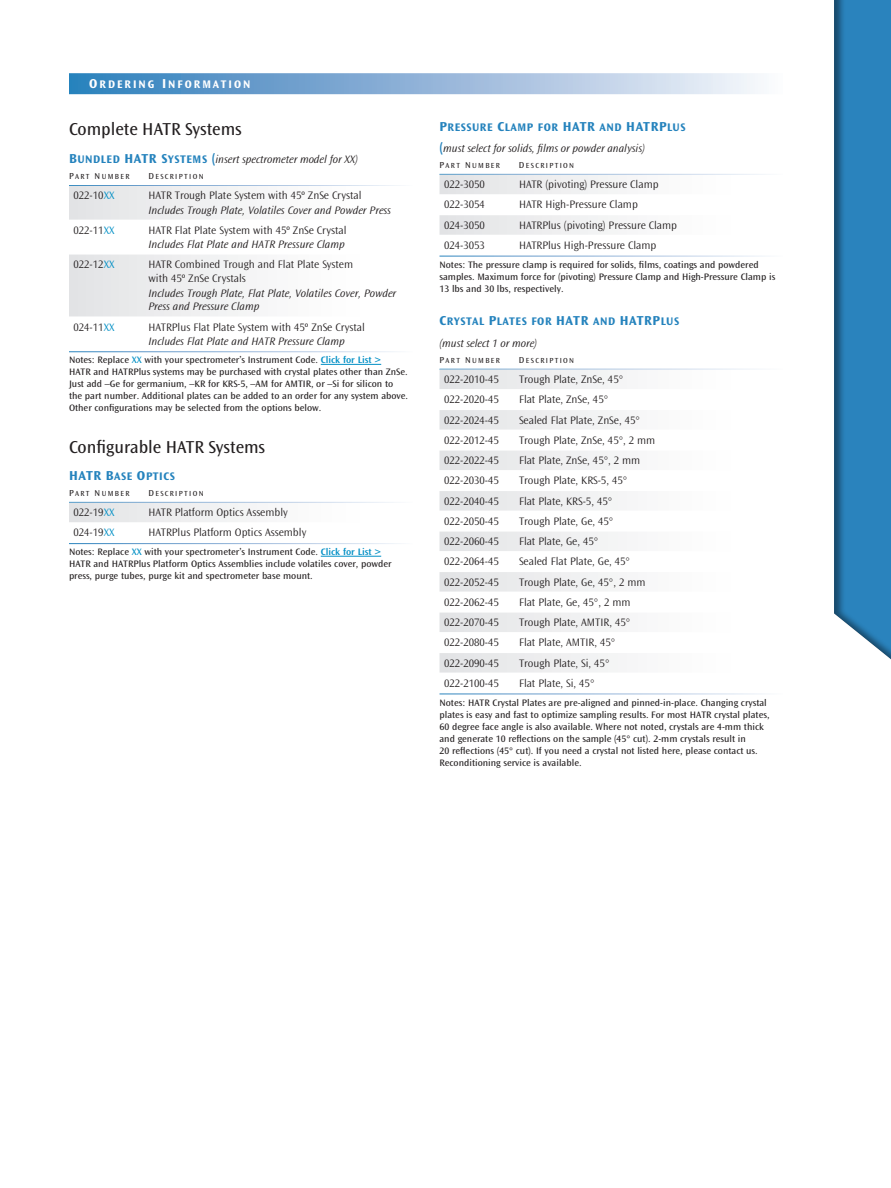
<style>
.page{position:relative;width:891px;height:1188px;background:#fff}
.page>*{position:absolute;margin:0;border:0;box-sizing:border-box;transform-origin:0 0}
.t1{font:18px "Ocean Sans Std";color:#231f20}
.t2{font:11.55px "Ocean Sans Std Bold SC850";letter-spacing:.045em;color:#2583bd}
.Ordering_Head_Gradie{font:11.55px "Ocean Sans Std Bold SC850";letter-spacing:.175em;color:#fff}
.t3{font:300 11.25px/14px "Ocean Sans Std";color:#231f20}
.t4{font:italic 300 11.25px "Ocean Sans Std";color:#231f20}
.t5{font:9.75px/12px "Ocean Sans Std";color:#231f20}
.t6{font:7.65px "Ocean Sans Std Book SC850";letter-spacing:.175em;color:#231f20}
.s1{font-size:13.5px}
.s2{font-family:"Ocean Sans Std Bold SC850";font-weight:400;font-style:normal;font-size:13.5px;color:#2583bd}
.s3{font-family:"Ocean Sans Std Bold SC850";font-weight:400;font-style:normal;font-size:11.55px;color:#2583bd}
.s4{font-size:9px}
.s5{color:#008fc5}
.s6{font-style:italic}
.s7{font-weight:600;color:#008fc5}
</style>
<div class="page">
<div style="left:834px;top:0;width:57px;height:710px;background:#231f20;opacity:.49"></div>
<div style="left:69px;top:73px;width:714px;height:21px;background:linear-gradient(to right,#2d7bba,#f9f4fa)"></div>
<div style="left:69px;top:186px;width:343px;height:19px;background:linear-gradient(to right,#e3e4e6,#fff)"></div>
<div style="left:69px;top:202px;width:343px;height:18px;background:linear-gradient(to right,#e3e4e6,#fff)"></div>
<div style="left:69px;top:255px;width:343px;height:19px;background:linear-gradient(to right,#e3e4e6,#fff)"></div>
<div style="left:69px;top:271px;width:343px;height:17px;background:linear-gradient(to right,#e3e4e6,#fff)"></div>
<div style="left:69px;top:285px;width:343px;height:18px;background:linear-gradient(to right,#e3e4e6,#fff)"></div>
<div style="left:69px;top:299px;width:343px;height:17px;background:linear-gradient(to right,#e3e4e6,#fff)"></div>
<hr style="left:321px;top:364px;width:60px;height:1px;background:#008fc5">
<div style="left:69px;top:503px;width:343px;height:19px;background:linear-gradient(to right,#e3e4e6,#fff)"></div>
<hr style="left:321px;top:556px;width:60px;height:1px;background:#008fc5">
<div style="left:440px;top:175px;width:343px;height:19px;background:linear-gradient(to right,#e4e4e6,#fff)"></div>
<div style="left:440px;top:215px;width:343px;height:20px;background:linear-gradient(to right,#e4e4e6,#fff)"></div>
<div style="left:440px;top:370px;width:343px;height:19px;background:linear-gradient(to right,#e4e4e6,#fff)"></div>
<div style="left:440px;top:410px;width:343px;height:20px;background:linear-gradient(to right,#e4e4e6,#fff)"></div>
<div style="left:440px;top:451px;width:343px;height:19px;background:linear-gradient(to right,#e4e4e6,#fff)"></div>
<div style="left:440px;top:491px;width:343px;height:20px;background:linear-gradient(to right,#e4e4e6,#fff)"></div>
<div style="left:440px;top:532px;width:343px;height:19px;background:linear-gradient(to right,#e4e4e6,#fff)"></div>
<div style="left:440px;top:572px;width:343px;height:20px;background:linear-gradient(to right,#e4e4e6,#fff)"></div>
<div style="left:440px;top:613px;width:343px;height:19px;background:linear-gradient(to right,#e4e4e6,#fff)"></div>
<div style="left:440px;top:653px;width:343px;height:20px;background:linear-gradient(to right,#e4e4e6,#fff)"></div>
<p class="Ordering_Head_Gradie" style="left:89px;top:78px;width:114px"><span class="s1">O</span>RDERING <span class="s1">I</span> NFORMA</p>
<p class="Ordering_Head_Gradie" style="left:221px;top:78px;width:31px">TION</p>
<p class="t1" style="left:69px;top:119px;width:174px">Complete HATR Systems</p>
<p class="t4" style="left:69px;top:154px;width:290px"><span class="s2">B</span> <span class="s3">UNDLED</span> <span class="s2">HATR S</span><span class="s3">YSTEM S</span> <span class="s2">(</span>insert spectrometer model for XX)</p>
<p class="t6" style="left:69px;top:172px;width:62px"><span class="s4">P</span>ART <span class="s4">N</span>UMBER</p>
<p class="t6" style="left:148px;top:172px;width:55px"><span class="s4">D</span>ESCRIPTION</p>
<p class="t3" style="left:74px;top:189px;width:42px">022-10<span class="s5">XX</span></p>
<p class="t3" style="left:149px;top:189px;width:215px">HATR Trough Plate System with 45º ZnSe Crystal</p>
<p class="t4" style="left:148px;top:204px;width:244px">Includes Trough Plate, Volatiles Cover and Powder Press</p>
<p class="t3" style="left:74px;top:223px;width:42px">022-11<span class="s5">XX</span></p>
<p class="t3" style="left:149px;top:223px;width:200px">HATR Flat Plate System with 45º ZnSe Crystal<br><span class="s6">Includes Flat Plate and HATR Pressure Clamp</span></p>
<p class="t3" style="left:74px;top:258px;width:42px">022-12<span class="s5">XX</span></p>
<p class="t3" style="left:149px;top:258px;width:206px">HATR Combined Trough and Flat Plate System</p>
<p class="t3" style="left:149px;top:272px;width:99px">with 45º ZnSe Crystals</p>
<p class="t4" style="left:148px;top:287px;width:249px">Includes Trough Plate, Flat Plate, Volatiles Cover, Powder</p>
<p class="t4" style="left:149px;top:301px;width:112px">Press and Pressure Clamp</p>
<p class="t3" style="left:74px;top:320px;width:42px">024-11<span class="s5">XX</span></p>
<p class="t3" style="left:149px;top:320px;width:218px">HATRPlus Flat Plate System with 45º ZnSe Crystal<br><span class="s6">Includes Flat Plate and HATR Pressure Clamp</span></p>
<p class="t5" style="left:69px;top:354px;width:341px">Notes: Replace <span class="s5">XX</span> with your spectrometer’s Instrument Code. <span class="s7">Click for List &gt;<br></span>HATR and HATRPlus systems may be purchased with crystal plates other than ZnSe.<br>Just add –Ge for germanium, –KR for KRS-5, –AM for AMTIR, or –Si for silicon to the part number. Additional plates can be added to an order for any system above.<br>Other configurations may be selected from the options below.</p>
<p class="t1" style="left:69px;top:437px;width:198px">Configurable HATR Systems</p>
<p class="t2" style="left:69px;top:470px;width:107px"><span class="s1">HATR B</span>ASE <span class="s1">O</span>PTICS</p>
<p class="t6" style="left:69px;top:489px;width:62px"><span class="s4">P</span>ART <span class="s4">N</span>UMBER</p>
<p class="t6" style="left:148px;top:489px;width:55px"><span class="s4">D</span>ESCRIPTION</p>
<p class="t3" style="left:74px;top:506px;width:42px">022-19<span class="s5">XX</span></p>
<p class="t3" style="left:149px;top:506px;width:141px">HATR Platform Optics Assembly</p>
<p class="t3" style="left:74px;top:526px;width:42px">024-19<span class="s5">XX</span></p>
<p class="t3" style="left:149px;top:526px;width:159px">HATRPlus Platform Optics Assembly</p>
<p class="t5" style="left:69px;top:546px;width:324px">Notes: Replace <span class="s5">XX</span> with your spectrometer’s Instrument Code. <span class="s7">Click for List &gt;<br></span>HATR and HATRPlus Platform Optics Assemblies include volatiles cover, powder press, purge tubes, purge kit and spectrometer base mount.</p>
<p class="t2" style="left:440px;top:120px;width:80px"><span class="s1">P</span>RESSURE <span class="s1">C</span>LAMP</p>
<p class="t2" style="left:538px;top:120px;width:149px">FOR <span class="s1">HATR</span> AND <span class="s1">HATRP</span>LUS</p>
<p class="t4" style="left:440px;top:142px;width:207px"><span class="s2">(</span>must select for solids, films or powder analysis)</p>
<p class="t6" style="left:440px;top:161px;width:62px"><span class="s4">P</span>ART <span class="s4">N</span>UMBER</p>
<p class="t6" style="left:519px;top:161px;width:55px"><span class="s4">D</span>ESCRIPTION</p>
<p class="t3" style="left:444px;top:178px;width:42px">022-3050</p>
<p class="t3" style="left:519px;top:178px;width:141px">HATR (pivoting) Pressure Clamp</p>
<p class="t3" style="left:444px;top:198px;width:42px">022-3054</p>
<p class="t3" style="left:519px;top:198px;width:120px">HATR High-Pressure Clamp</p>
<p class="t3" style="left:444px;top:218px;width:42px">024-3050</p>
<p class="t3" style="left:519px;top:218px;width:160px">HATRPlus (pivoting) Pressure Clamp</p>
<p class="t3" style="left:444px;top:238px;width:42px">024-3053</p>
<p class="t3" style="left:519px;top:238px;width:139px">HATRPlus High-Pressure Clamp</p>
<p class="t5" style="left:440px;top:259px;width:337px">Notes: The pressure clamp is required for solids, films, coatings and powdered samples. Maximum force for (pivoting) Pressure Clamp and High-Pressure Clamp is<br>13 lbs and 30 lbs, respectively.</p>
<p class="t2" style="left:440px;top:315px;width:241px"><span class="s1">C</span>RYSTAL <span class="s1">P</span>LATES FOR <span class="s1">HATR</span> AND <span class="s1">HATRP</span>LUS</p>
<p class="t4" style="left:440px;top:337px;width:99px">(must select 1 or more)</p>
<p class="t6" style="left:440px;top:356px;width:62px"><span class="s4">P</span>ART <span class="s4">N</span>UMBER</p>
<p class="t6" style="left:519px;top:356px;width:55px"><span class="s4">D</span>ESCRIPTION</p>
<p class="t3" style="left:444px;top:373px;width:57px">022-2010-45</p>
<p class="t3" style="left:519px;top:373px;width:106px">Trough Plate, ZnSe, 45°</p>
<p class="t3" style="left:444px;top:393px;width:57px">022-2020-45</p>
<p class="t3" style="left:519px;top:393px;width:91px">Flat Plate, ZnSe, 45°</p>
<p class="t3" style="left:444px;top:413px;width:57px">022-2024-45</p>
<p class="t3" style="left:519px;top:413px;width:122px">Sealed Flat Plate, ZnSe, 45°</p>
<p class="t3" style="left:444px;top:433px;width:57px">022-2012-45</p>
<p class="t3" style="left:519px;top:433px;width:138px">Trough Plate, ZnSe, 45°, 2 mm</p>
<p class="t3" style="left:444px;top:454px;width:57px">022-2022-45</p>
<p class="t3" style="left:519px;top:454px;width:123px">Flat Plate, ZnSe, 45°, 2 mm</p>
<p class="t3" style="left:444px;top:474px;width:57px">022-2030-45</p>
<p class="t3" style="left:519px;top:474px;width:110px">Trough Plate, KRS-5, 45°</p>
<p class="t3" style="left:444px;top:494px;width:57px">022-2040-45</p>
<p class="t3" style="left:519px;top:494px;width:95px">Flat Plate, KRS-5, 45°</p>
<p class="t3" style="left:444px;top:514px;width:57px">022-2050-45</p>
<p class="t3" style="left:519px;top:514px;width:96px">Trough Plate, Ge, 45°</p>
<p class="t3" style="left:444px;top:535px;width:57px">022-2060-45</p>
<p class="t3" style="left:519px;top:535px;width:81px">Flat Plate, Ge, 45°</p>
<p class="t3" style="left:444px;top:555px;width:57px">022-2064-45</p>
<p class="t3" style="left:519px;top:555px;width:113px">Sealed Flat Plate, Ge, 45°</p>
<p class="t3" style="left:444px;top:575px;width:57px">022-2052-45</p>
<p class="t3" style="left:519px;top:575px;width:128px">Trough Plate, Ge, 45°, 2 mm</p>
<p class="t3" style="left:444px;top:595px;width:57px">022-2062-45</p>
<p class="t3" style="left:519px;top:595px;width:113px">Flat Plate, Ge, 45°, 2 mm</p>
<p class="t3" style="left:444px;top:616px;width:57px">022-2070-45</p>
<p class="t3" style="left:519px;top:616px;width:113px">Trough Plate, AMTIR, 45°</p>
<p class="t3" style="left:444px;top:636px;width:57px">022-2080-45</p>
<p class="t3" style="left:519px;top:636px;width:98px">Flat Plate, AMTIR, 45°</p>
<p class="t3" style="left:444px;top:656px;width:57px">022-2090-45</p>
<p class="t3" style="left:519px;top:656px;width:92px">Trough Plate, Si, 45°</p>
<p class="t3" style="left:444px;top:676px;width:57px">022-2100-45</p>
<p class="t3" style="left:519px;top:676px;width:77px">Flat Plate, Si, 45°</p>
<p class="t5" style="left:440px;top:696px;width:332px">Notes: HATR Crystal Plates are pre-aligned and pinned-in-place. Changing crystal plates is easy and fast to optimize sampling results. For most HATR crystal plates, 60 degree face angle is also available. Where not noted, crystals are 4-mm thick and generate 10 reflections on the sample (45° cut). 2-mm crystals result in<br>20 reflections (45° cut). If you need a crystal not listed here, please contact us.<br>Reconditioning service is available.</p>
</div>
